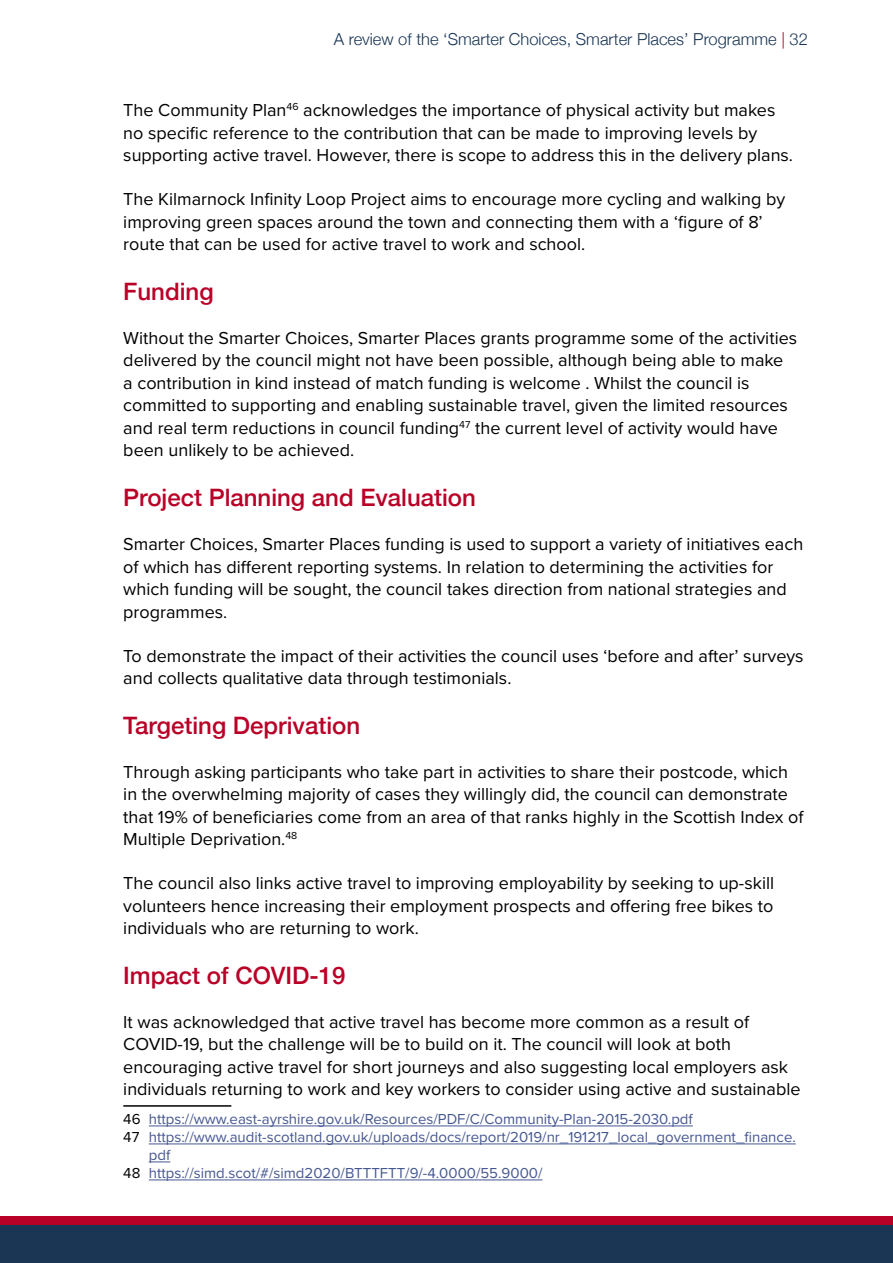
<style>
.page{position:relative;width:893px;height:1263px;background:#fff}
.page>*{position:absolute;margin:0;border:0;box-sizing:border-box;transform-origin:0 0}
.t1{font:500 24px "Helvetica Neue";color:#b90027}
.body_text{font:18px/22.5px "Proxima Nova";color:#000}
.t2{font:300 16.5px "Helvetica Neue";color:#1a3654}
.footnotes{font:15px/18px "Proxima Nova";color:#465792}
.s1{color:#b90027}
.s2{color:#000}
</style>
<div class="page">
<div style="left:0;top:1225px;width:893px;height:38px;background:#1a3654"></div>
<div style="left:0;top:1216px;width:893px;height:9px;background:#b90027"></div>
<hr style="left:123px;top:1105px;width:108px;height:2px;background:#000">
<hr style="left:149px;top:1126px;width:544px;height:1px;background:#465792">
<hr style="left:149px;top:1144px;width:647px;height:1px;background:#465792">
<svg style="left:149px;top:1162px;width:21px;height:1px"></svg>
<hr style="left:149px;top:1180px;width:393px;height:1px;background:#465792">
<p class="t2" style="left:334px;top:25px;width:476px">A review of the ‘Smarter Choices, Smarter Places’ Programme <span class="s1">|</span> 32</p>
<p class="body_text" style="left:123px;top:98px;width:671px">The Community Plan<sup>46</sup> acknowledges the importance of physical activity but makes no specific reference to the contribution that can be made to improving levels by supporting active travel. However, there is scope to address this in the delivery plans.</p>
<p class="body_text" style="left:123px;top:187px;width:663px">The Kilmarnock Infinity Loop Project aims to encourage more cycling and walking by improving green spaces around the town and connecting them with a ‘figure of 8’ route that can be used for active travel to work and school.</p>
<p class="t1" style="left:123px;top:272px;width:92px">Funding</p>
<p class="body_text" style="left:123px;top:326px;width:675px">Without the Smarter Choices, Smarter Places grants programme some of the activities delivered by the council might not have been possible, although being able to make a contribution in kind instead of match funding is welcome . Whilst the council is committed to supporting and enabling sustainable travel, given the limited resources and real term reductions in council funding<sup>47</sup> the current level of activity would have been unlikely to be achieved.</p>
<p class="t1" style="left:123px;top:479px;width:354px">Project Planning and Evaluation</p>
<p class="body_text" style="left:123px;top:532px;width:681px">Smarter Choices, Smarter Places funding is used to support a variety of initiatives each of which has different reporting systems. In relation to determining the activities for which funding will be sought, the council takes direction from national strategies and programmes.</p>
<p class="body_text" style="left:123px;top:643px;width:682px">To demonstrate the impact of their activities the council uses ‘before and after’ surveys and collects qualitative data through testimonials.</p>
<p class="t1" style="left:123px;top:706px;width:238px">Targeting Deprivation</p>
<p class="body_text" style="left:123px;top:760px;width:682px">Through asking participants who take part in activities to share their postcode, which in the overwhelming majority of cases they willingly did, the council can demonstrate that 19% of beneficiaries come from an area of that ranks highly in the Scottish Index of Multiple Deprivation.<sup>48</sup></p>
<p class="body_text" style="left:123px;top:871px;width:652px;text-align:justify">The council also links active travel to improving employability by seeking to up-skill volunteers hence increasing their employment prospects and offering free bikes to individuals who are returning to work.</p>
<p class="t1" style="left:123px;top:956px;width:224px">Impact of COVID-19</p>
<p class="body_text" style="left:123px;top:1010px;width:679px">It was acknowledged that active travel has become more common as a result of COVID-19, but the challenge will be to build on it. The council will look at both encouraging active travel for short journeys and also suggesting local employers ask individuals returning to work and key workers to consider using active and sustainable</p>
<p class="footnotes" style="left:123px;top:1109px;width:571px"><span class="s2">46</span> https://www.east-ayrshire.gov.uk/Resources/PDF/C/Community-Plan-2015-2030.pdf</p>
<p class="footnotes" style="left:149px;top:1127px;width:648px;text-indent:-26px"><span class="s2">47</span> https://www.audit-scotland.gov.uk/uploads/docs/report/2019/nr_191217_local_government_finance. pdf</p>
<p class="footnotes" style="left:123px;top:1163px;width:421px"><span class="s2">48</span> https://simd.scot/#/simd2020/BTTTFTT/9/-4.0000/55.9000/</p>
</div>
